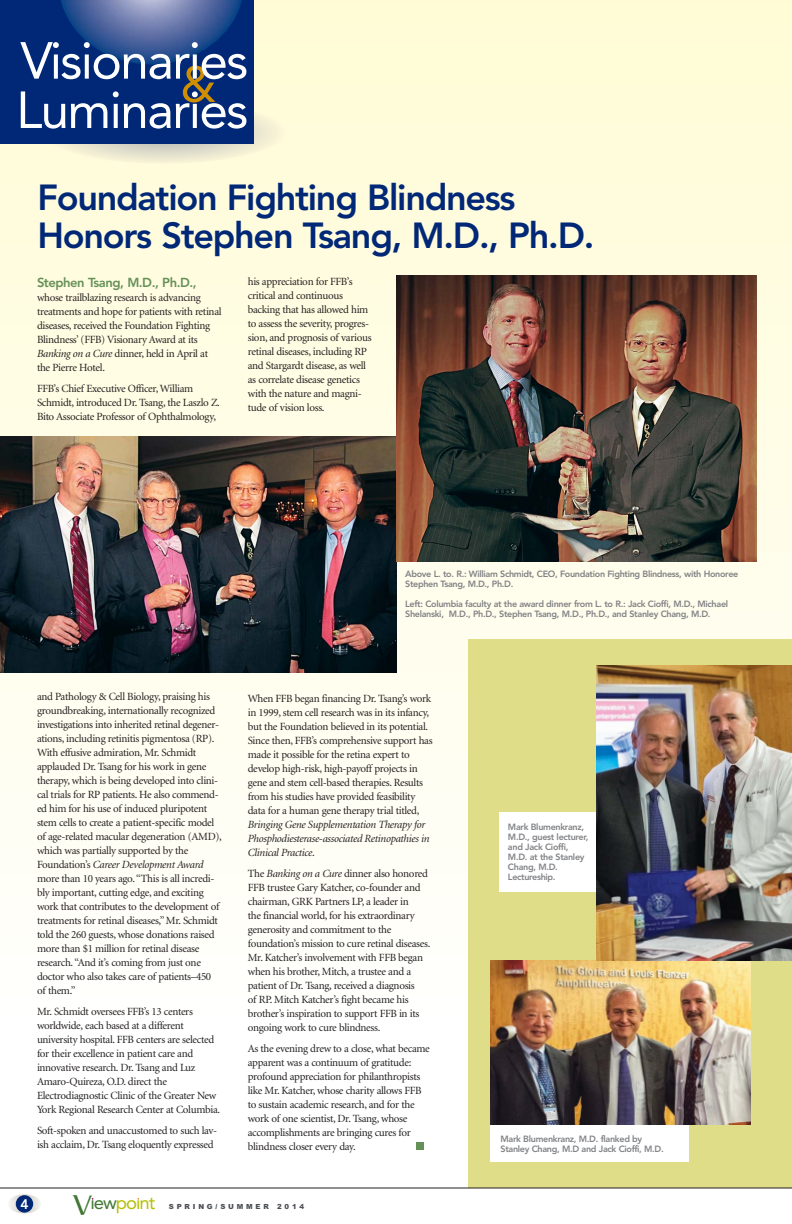
<style>
.page{position:relative;width:792px;height:1224px;background:#fff}
.page>*{position:absolute;margin:0;border:0;box-sizing:border-box;transform-origin:0 0}
.t1{font:51.6px/49.3px "Avenir";letter-spacing:-.035em;color:#fff}
.t2{font:50.4px "Avenir";color:#d08f00}
.t3{font:800 36px/38px "Avenir";letter-spacing:-.035em;color:#002877}
.t4{font:18.6px "Avenir";letter-spacing:-.055em;color:#b5bf00}
.t5{font:800 13.8px "Avenir";color:#fff}
.t6{font:800 13px "Avenir";letter-spacing:-.035em;color:#659058}
.t7{font:11px/14px "Minion";letter-spacing:-.03em;color:#231f20}
.t8{font:italic 11px/14px "Minion";letter-spacing:-.03em;color:#231f20}
.t9{font:800 9px/10px "Avenir";letter-spacing:-.035em;color:#808285}
.t10{font:900 7px "Arial";letter-spacing:.4em;color:#4c4f54}
.s1{font-style:italic}
.s2{font-style:normal}
.s3{font-family:"Minion";font-size:35.9px;color:#3f7733}
.s4{color:#3f7733}
</style>
<div class="page">
<div style="left:0;top:0;width:792px;height:1018px;background:linear-gradient(to bottom,#fefad4,#fdfdfa)"></div>
<hr style="left:791px;top:0;width:1px;height:1018px;background:#fffcd8">
<svg style="left:8px;top:1194px;width:33px;height:19px"></svg>
<div style="left:16px;top:1195px;width:17px;height:18px;background:#002877;border-radius:50%"></div>
<hr style="left:791px;top:108px;width:1px;height:1080px;background:#dfdd87">
<svg style="left:42px;top:100px;width:244px;height:64px"></svg>
<div style="left:0;top:0;width:254px;height:144px;background:#002877"></div>
<img style="left:61px;top:0;width:181px;height:65px">
<div style="left:468px;top:640px;width:324px;height:548px;background:#dfdd87"></div>
<img style="left:0;top:436px;width:396px;height:236px">
<img style="left:396px;top:276px;width:360px;height:285px">
<div style="left:490px;top:1123px;width:199px;height:39px;background:#fff"></div>
<img style="left:490px;top:960px;width:260px;height:165px">
<div style="left:416px;top:1142px;width:7px;height:7px;background:#659058"></div>
<hr style="left:0;top:1188px;width:792px;height:1px;background:#231f20">
<div style="left:500px;top:812px;width:96px;height:79px;background:#fff"></div>
<img style="left:596px;top:666px;width:196px;height:295px">
<h1 class="t1" style="left:16px;top:40px;width:233px">Visionaries<br>Luminaries</h1>
<h2 class="t2" style="left:180px;top:64px;width:38px">&amp;</h2>
<h3 class="t3" style="left:37px;top:182px;width:559px">Foundation Fighting Blindness<br>Honors Stephen Tsang, M.D., Ph.D.</h3>
<p class="t6" style="left:37px;top:277px;width:161px">Stephen Tsang, M.D., Ph.D.,</p>
<p class="t7" style="left:37px;top:292px;width:186px">whose trailblazing research is advancing treatments and hope for patients with retinal diseases, received the Foundation Fighting Blindness’ (FFB) Visionary Award at its <span class="s1">Banking on a Cure</span> dinner, held in April at the Pierre Hotel.</p>
<p class="t7" style="left:37px;top:383px;width:184px">FFB’s Chief Executive Officer, William<br>Schmidt, introduced Dr. Tsang, the Laszlo Z.<br>Bito Associate Professor of Ophthalmology,</p>
<p class="t7" style="left:248px;top:276px;width:125px">his appreciation for FFB’s critical and continuous backing that has allowed him to assess the severity, progres&shy;sion, and prognosis of various retinal diseases, including RP and Stargardt disease, as well as correlate disease genetics with the nature and magni&shy;tude of vision loss.</p>
<p class="t9" style="left:405px;top:569px;width:335px">Above L. to. R.: William Schmidt, CEO, Foundation Fighting Blindness, with Honoree<br>Stephen Tsang, M.D., Ph.D.</p>
<p class="t9" style="left:405px;top:599px;width:324px">Left: Columbia faculty at the award dinner from L. to R.: Jack Cioffi, M.D., Michael<br>Shelanski, M.D., Ph.D., Stephen Tsang, M.D., Ph.D., and Stanley Chang, M.D.</p>
<p class="t7" style="left:37px;top:691px;width:186px">and Pathology &amp; Cell Biology, praising his groundbreaking, internationally recognized investigations into inherited retinal degener&shy;ations, including retinitis pigmentosa (RP).<br>With effusive admiration, Mr. Schmidt applauded Dr. Tsang for his work in gene therapy, which is being developed into clini&shy;cal trials for RP patients. He also commend&shy;ed him for his use of induced pluripotent stem cells to create a patient-specific model of age-related macular degeneration (AMD), which was partially supported by the Foundation’s <span class="s1">Career Development Award </span>more than 10 years ago. “This is all incredi&shy;bly important, cutting edge, and exciting work that contributes to the development of treatments for retinal diseases,” Mr. Schmidt told the 260 guests, whose donations raised more than $1 million for retinal disease research. “And it’s coming from just one doctor who also takes care of patients–450 of them.”</p>
<p class="t7" style="left:37px;top:1006px;width:185px">Mr. Schmidt oversees FFB’s 13 centers worldwide, each based at a different university hospital. FFB centers are selected for their excellence in patient care and innovative research. Dr. Tsang and Luz Amaro-Quireza, O.D. direct the Electrodiagnostic Clinic of the Greater New York Regional Research Center at Columbia.</p>
<p class="t7" style="left:37px;top:1125px;width:182px">Soft-spoken and unaccustomed to such lav&shy;ish acclaim, Dr. Tsang eloquently expressed</p>
<p class="t7" style="left:248px;top:692px;width:186px">When FFB began financing Dr. Tsang’s work in 1999, stem cell research was in its infancy, but the Foundation believed in its potential.<br>Since then, FFB’s comprehensive support has made it possible for the retina expert to develop high-risk, high-payoff projects in gene and stem cell-based therapies. Results from his studies have provided feasibility data for a human gene therapy trial titled,</p>
<p class="t8" style="left:248px;top:818px;width:183px">Bringing Gene Supplementation Therapy for<br>Phosphodiesterase-associated Retinopathies in<br>Clinical Practice<span class="s2">.</span></p>
<p class="t7" style="left:248px;top:867px;width:184px">The <span class="s1">Banking on a Cure</span> dinner also honored FFB trustee Gary Katcher, co-founder and chairman, GRK Partners LP, a leader in<br>the financial world, for his extraordinary generosity and commitment to the foundation’s mission to cure retinal diseases.<br>Mr. Katcher’s involvement with FFB began when his brother, Mitch, a trustee and a patient of Dr. Tsang, received a diagnosis<br>of RP. Mitch Katcher’s fight became his brother’s inspiration to support FFB in its ongoing work to cure blindness.</p>
<p class="t7" style="left:248px;top:1042px;width:184px">As the evening drew to a close, what became apparent was a continuum of gratitude: profound appreciation for philanthropists like Mr. Katcher, whose charity allows FFB to sustain academic research, and for the work of one scientist, Dr. Tsang, whose accomplishments are bringing cures for blindness closer every day.</p>
<p class="t9" style="left:508px;top:822px;width:82px">Mark Blumenkranz,<br>M.D., guest lecturer, and Jack Cioffi,<br>M.D. at the Stanley<br>Chang, M.D.<br>Lectureship.</p>
<p class="t9" style="left:500px;top:1134px;width:165px">Mark Blumenkranz, M.D. flanked by<br>Stanley Chang, M.D and Jack Cioffi, M.D.</p>
<p class="t5" style="left:20px;top:1198px;width:10px">4</p>
<h3 class="t4" style="left:71px;top:1195px;width:86px"><span class="s3">V</span><span class="s4">ıew</span>poınt</h3>
<p class="t10" style="left:169px;top:1203px;width:137px">SPRING/SUMMER 2014</p>
</div>
